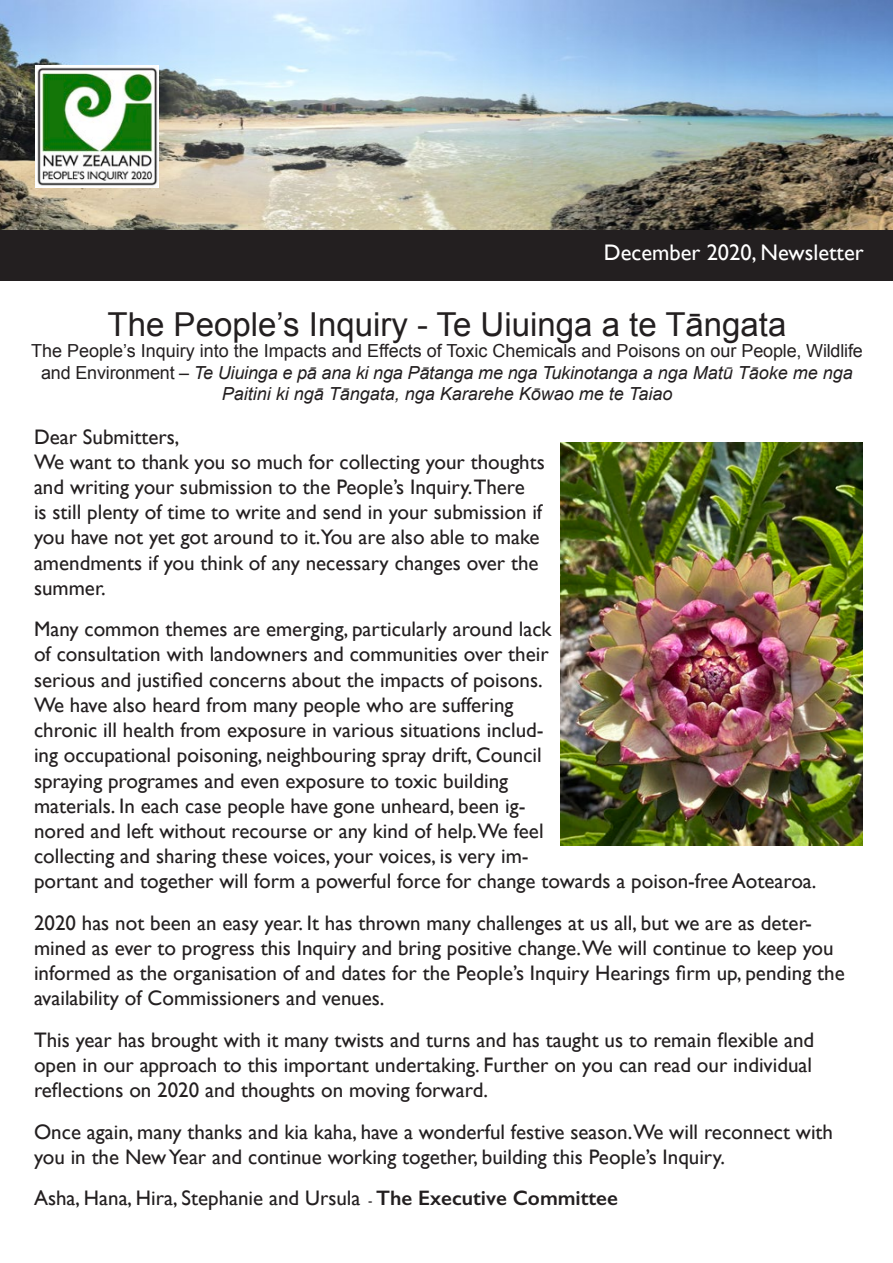
<style>
.page{position:relative;width:893px;height:1263px;background:#fff}
.page>*{position:absolute;margin:0;border:0;box-sizing:border-box;transform-origin:0 0}
.t1{font:33px "Arial";color:#231f20}
.t2{font:22.5px "Gill Sans";color:#fff}
.t3{font:21px/25.2px "Gill Sans";color:#231f20}
.t4{font:italic 18px/21.6px "Arial";color:#231f20;text-align:center}
.s1{font-style:normal}
.s2{font-size:13.5px}
.s3{font-weight:600}
</style>
<div class="page">
<img style="left:0;top:0;width:893px;height:230px">
<div style="left:0;top:230px;width:893px;height:50px;background:#231f20"></div>
<img style="left:35px;top:66px;width:123px;height:121px">
<img style="left:560px;top:443px;width:302px;height:403px">
<p class="t2" style="left:604px;top:240px;width:261px">December 2020, Newsletter</p>
<p class="t1" style="left:108px;top:302px;width:680px">The People’s Inquiry - Te Uiuinga a te Tāngata</p>
<p class="t4" style="left:31px;top:340px;width:833px"><span class="s1">The People’s Inquiry into the Impacts and Effects of Toxic Chemicals and Poisons on our People, Wildlife and Environment</span> – Te Uiuinga e pā ana ki nga Pātanga me nga Tukinotanga a nga Matū Tāoke me nga<br>Paitini ki ngā Tāngata, nga Kararehe Kōwao me te Taiao</p>
<p class="t3" style="left:34px;top:424px;width:147px">Dear Submitters,</p>
<p class="t3" style="left:34px;top:449px;width:512px">We want to thank you so much for collecting your thoughts and writing your submission to the People’s Inquiry.There<br>is still plenty of time to write and send in your submission if you have not yet got around to it.You are also able to make amendments if you think of any necessary changes over the summer.</p>
<p class="t3" style="left:34px;top:616px;width:784px">Many common themes are emerging, particularly around lack<br>of consultation with landowners and communities over their<br>serious and justified concerns about the impacts of poisons.<br>We have also heard from many people who are suffering<br>chronic ill health from exposure in various situations includ-<br>ing occupational poisoning, neighbouring spray drift, Council<br>spraying programes and even exposure to toxic building<br>materials. In each case people have gone unheard, been ig-<br>nored and left without recourse or any kind of help.We feel<br>collecting and sharing these voices, your voices, is very im-<br>portant and together will form a powerful force for change towards a poison-free Aotearoa.</p>
<p class="t3" style="left:34px;top:910px;width:812px">2020 has not been an easy year. It has thrown many challenges at us all, but we are as deter&shy;mined as ever to progress this Inquiry and bring positive change.We will continue to keep you informed as the organisation of and dates for the People’s Inquiry Hearings firm up, pending the availability of Commissioners and venues.</p>
<p class="t3" style="left:34px;top:1027px;width:782px;text-align:justify">This year has brought with it many twists and turns and has taught us to remain flexible and open in our approach to this important undertaking. Further on you can read our individual reflections on 2020 and thoughts on moving forward.</p>
<p class="t3" style="left:34px;top:1119px;width:801px">Once again, many thanks and kia kaha, have a wonderful festive season.We will reconnect with you in the New Year and continue working together, building this People’s Inquiry.</p>
<p class="t3" style="left:34px;top:1185px;width:585px">Asha, Hana, Hira, Stephanie and Ursula <span class="s2">-</span> <span class="s3">The Executive Committee</span></p>
</div>
